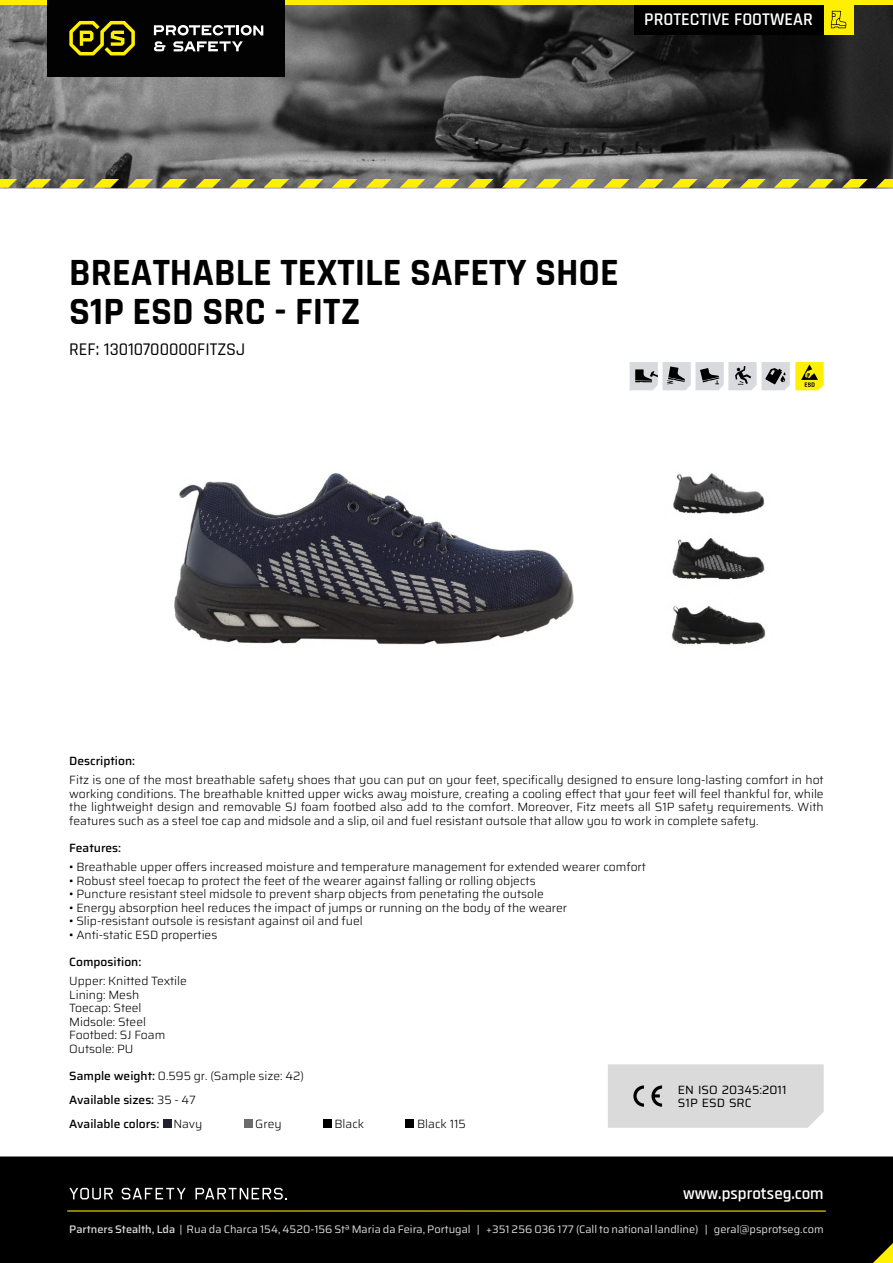
<style>
.page{position:relative;width:893px;height:1263px;background:#fff}
.page>*{position:absolute;margin:0;border:0;box-sizing:border-box;transform-origin:0 0}
.t1{font:700 39px/39px "Rajdhani";color:#000}
.t2{font:500 18px "Rajdhani";color:#000}
.t3{font:600 18px "Rajdhani";color:#fff}
.t4{font:600 16.95px "Rajdhani";color:#fff}
.t5{font:300 12px/13.5px "Saira";color:#000;text-align:justify}
.t6{font:500 12px/24px "Saira";color:#000}
.t7{font:12px/13.6px "Saira";color:#000}
.t8{font:10.95px "Saira";color:#dadada}
.s1{font-weight:300}
.s2{font-weight:500}
</style>
<div class="page">
<img style="left:0;top:5px;width:893px;height:183px">
<div style="left:0;top:1156px;width:893px;height:107px;background:#000"></div>
<svg style="left:69px;top:1188px;width:44px;height:11px"></svg>
<svg style="left:122px;top:1188px;width:64px;height:11px"></svg>
<svg style="left:195px;top:1188px;width:92px;height:11px"></svg>
<hr style="left:67px;top:1210px;width:759px;height:1px;background:#ffef00">
<div style="left:608px;top:1064px;width:216px;height:64px;background:#dadada"></div>
<div style="left:324px;top:1119px;width:8px;height:9px;background:#000"></div>
<div style="left:406px;top:1119px;width:8px;height:9px;background:#000"></div>
<div style="left:245px;top:1119px;width:8px;height:9px;background:#6c6c6c"></div>
<div style="left:163px;top:1119px;width:8px;height:9px;background:#222130"></div>
<svg style="left:630px;top:362px;width:194px;height:28px;background:#c1c0a5"></svg>
<img style="left:175px;top:473px;width:591px;height:172px">
<div style="left:0;top:0;width:893px;height:5px;background:#ffef00"></div>
<div style="left:47px;top:0;width:238px;height:76px;background:#020202"></div>
<svg style="left:154px;top:41px;width:11px;height:10px"></svg>
<svg style="left:154px;top:25px;width:109px;height:10px"></svg>
<svg style="left:173px;top:41px;width:70px;height:10px"></svg>
<svg style="left:69px;top:21px;width:66px;height:34px"></svg>
<div style="left:635px;top:5px;width:189px;height:29px;background:#000"></div>
<div style="left:824px;top:5px;width:29px;height:29px;background:#ffef00"></div>
<svg style="left:831px;top:11px;width:15px;height:17px"></svg>
<svg style="left:873px;top:1243px;width:20px;height:20px"></svg>
<svg style="left:0;top:179px;width:17px;height:9px"></svg>
<svg style="left:263px;top:179px;width:26px;height:9px"></svg>
<svg style="left:536px;top:179px;width:25px;height:9px"></svg>
<svg style="left:740px;top:179px;width:26px;height:9px"></svg>
<svg style="left:127px;top:179px;width:26px;height:9px"></svg>
<svg style="left:400px;top:179px;width:25px;height:9px"></svg>
<svg style="left:672px;top:179px;width:26px;height:9px"></svg>
<svg style="left:876px;top:179px;width:17px;height:9px"></svg>
<svg style="left:59px;top:179px;width:26px;height:9px"></svg>
<svg style="left:331px;top:179px;width:26px;height:9px"></svg>
<svg style="left:604px;top:179px;width:25px;height:9px"></svg>
<svg style="left:808px;top:179px;width:26px;height:9px"></svg>
<svg style="left:195px;top:179px;width:26px;height:9px"></svg>
<svg style="left:468px;top:179px;width:25px;height:9px"></svg>
<svg style="left:25px;top:179px;width:26px;height:9px"></svg>
<svg style="left:297px;top:179px;width:26px;height:9px"></svg>
<svg style="left:570px;top:179px;width:25px;height:9px"></svg>
<svg style="left:774px;top:179px;width:26px;height:9px"></svg>
<svg style="left:161px;top:179px;width:26px;height:9px"></svg>
<svg style="left:434px;top:179px;width:25px;height:9px"></svg>
<svg style="left:706px;top:179px;width:26px;height:9px"></svg>
<svg style="left:93px;top:179px;width:26px;height:9px"></svg>
<svg style="left:366px;top:179px;width:25px;height:9px"></svg>
<svg style="left:638px;top:179px;width:26px;height:9px"></svg>
<svg style="left:842px;top:179px;width:26px;height:9px"></svg>
<svg style="left:229px;top:179px;width:26px;height:9px"></svg>
<svg style="left:502px;top:179px;width:25px;height:9px"></svg>
<h2 class="t3" style="left:644px;top:8px;width:170px">PROTECTIVE FOOTWEAR</h2>
<h1 class="t1" style="left:69px;top:254px;width:551px">BREATHABLE TEXTILE SAFETY SHOE<br>S1P ESD SRC - FITZ</h1>
<h2 class="t2" style="left:69px;top:338px;width:178px">REF: 13010700000FITZSJ</h2>
<p class="t6" style="left:69px;top:748px;width:67px">Description:</p>
<p class="t5" style="left:69px;top:773px;width:756px">Fitz is one of the most breathable safety shoes that you can put on your feet, specifically designed to ensure long-lasting comfort in hot working conditions. The breathable knitted upper wicks away moisture, creating a cooling effect that your feet will feel thankful for, while the lightweight design and removable SJ foam footbed also add to the comfort. Moreover, Fitz meets all S1P safety requirements. With features such as a steel toe cap and midsole and a slip, oil and fuel resistant outsole that allow you to work in complete safety.</p>
<p class="t6" style="left:69px;top:835px;width:53px">Features:</p>
<p class="t5" style="left:69px;top:860px;width:578px">• Breathable upper offers increased moisture and temperature management for extended wearer comfort</p>
<p class="t5" style="left:69px;top:874px;width:468px">• Robust steel toecap to protect the feet of the wearer against falling or rolling objects</p>
<p class="t5" style="left:69px;top:887px;width:476px">• Puncture resistant steel midsole to prevent sharp objects from penetating the outsole</p>
<p class="t5" style="left:69px;top:901px;width:499px">• Energy absorption heel reduces the impact of jumps or running on the body of the wearer</p>
<p class="t5" style="left:69px;top:914px;width:295px">• Slip-resistant outsole is resistant against oil and fuel</p>
<p class="t5" style="left:69px;top:928px;width:150px">• Anti-static ESD properties</p>
<p class="t6" style="left:69px;top:949px;width:74px">Composition:</p>
<p class="t5" style="left:69px;top:974px;width:119px;text-align:left">Upper: Knitted Textile<br>Lining: Mesh<br>Toecap: Steel<br>Midsole: Steel<br>Footbed: SJ Foam<br>Outsole: PU</p>
<p class="t6" style="left:69px;top:1063px;width:236px">Sample weight: <span class="s1">0.595 gr. (Sample size: 42)<br></span>Available sizes: <span class="s1">35 - 47<br></span>Available colors: <span class="s1">Navy</span></p>
<p class="t7" style="left:678px;top:1083px;width:110px">EN ISO 20345:2011<br>S1P ESD SRC</p>
<p class="t5" style="left:255px;top:1117px;width:28px">Grey</p>
<p class="t5" style="left:334px;top:1117px;width:31px">Black</p>
<p class="t5" style="left:417px;top:1117px;width:50px">Black 115</p>
<h3 class="t4" style="left:683px;top:1183px;width:142px">www.psprotseg.com</h3>
<p class="t8" style="left:69px;top:1221px;width:756px"><span class="s2">Partners Stealth, Lda</span> | Rua da Charca 154, 4520-156 Stª Maria da Feira, Portugal | +351 256 036 177 (Call to national landline) | geral@psprotseg.com</p>
</div>
